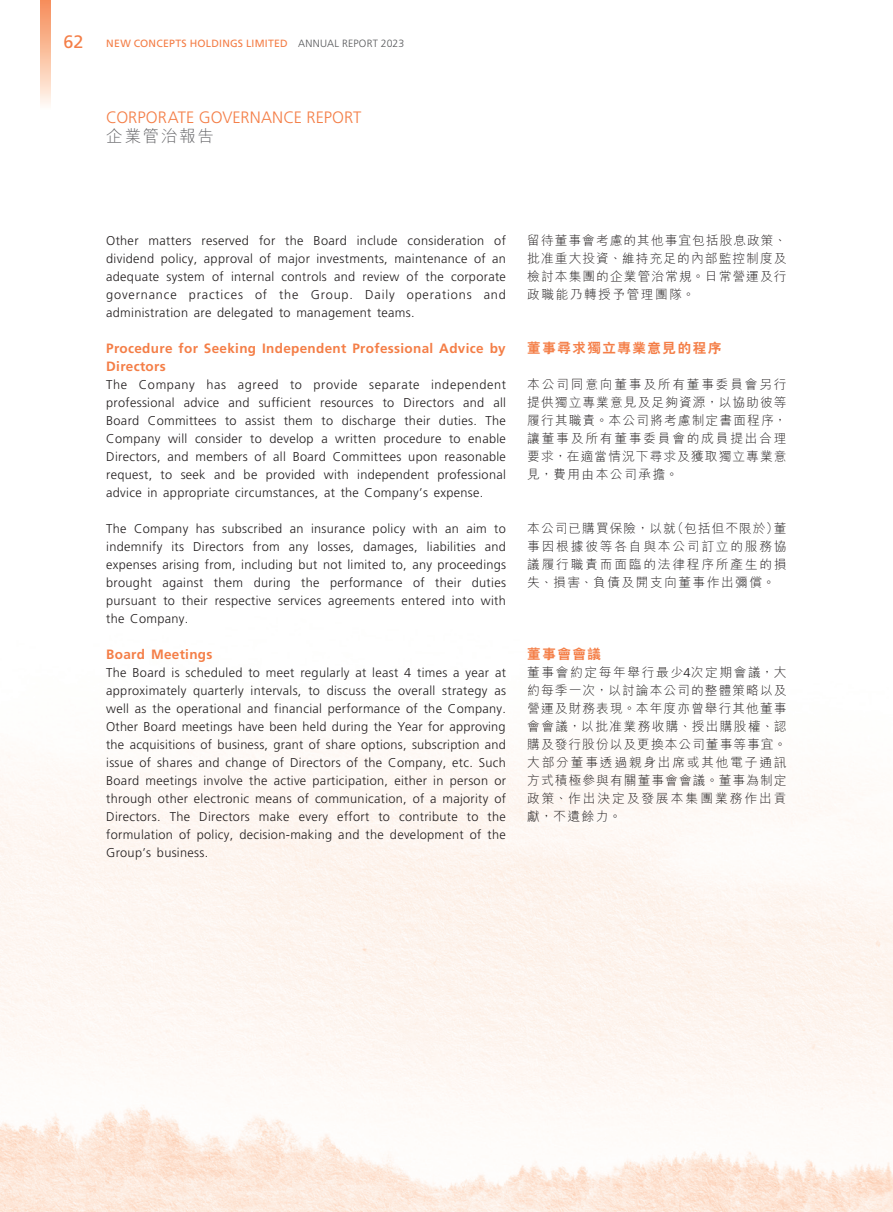
<style>
.page{position:relative;width:893px;height:1212px;background:#fff}
.page>*{position:absolute;margin:0;border:0;box-sizing:border-box;transform-origin:0 0}
.t1{font:18px "Frutiger LT Std";color:#f47e47}
.t2{font:300 16.5px "Frutiger LT Std";letter-spacing:.005em;color:#f47e47}
.t3{font:300 16.5px "M Hei HK";letter-spacing:.105em;color:#636366}
._04___H2{font:700 13.5px/18px "Frutiger LT Std";letter-spacing:.025em;color:#f47e47}
._04___H2-2{font:800 13.5px "C Hei 2 HK";letter-spacing:.115em;color:#f47e47}
._01_Body_Text{font:300 12.75px/18px "Frutiger LT Std";letter-spacing:.025em;color:#231f20;text-align:justify}
._01_Body_Text-2{font:300 12.75px/18px "M Hei HK";letter-spacing:.115em;color:#231f20;text-align:justify}
.t4{font:10.5px "Frutiger LT Std";letter-spacing:.02em;color:#f47e47}
.s1{font-weight:300;color:#57585a}
.s2{font-family:"Frutiger LT Std"}
</style>
<div class="page">
<img style="left:0;top:737px;width:893px;height:475px">
<svg style="left:40px;top:0;width:11px;height:105px"></svg>
<h1 class="t1" style="left:63px;top:31px;width:21px">62</h1>
<p class="t4" style="left:106px;top:37px;width:300px">NEW CONCEPTS HOLDINGS LIMITED <span class="s1">ANNUAL REPORT 2023</span></p>
<p class="t2" style="left:106px;top:107px;width:257px">CORPORATE GOVERNANCE REPORT</p>
<p class="t3" style="left:106px;top:124px;width:109px">企業管治報告</p>
<p class="_01_Body_Text" style="left:106px;top:232px;width:401px">Other matters reserved for the Board include consideration of dividend policy, approval of major investments, maintenance of an adequate system of internal controls and review of the corporate governance practices of the Group. Daily operations and administration are delegated to management teams.</p>
<p class="_04___H2" style="left:106px;top:340px;width:401px">Procedure for Seeking Independent Professional Advice by<br>Directors</p>
<p class="_01_Body_Text" style="left:106px;top:376px;width:401px">The Company has agreed to provide separate independent professional advice and sufficient resources to Directors and all Board Committees to assist them to discharge their duties. The Company will consider to develop a written procedure to enable Directors, and members of all Board Committees upon reasonable request, to seek and be provided with independent professional advice in appropriate circumstances, at the Company’s expense.</p>
<p class="_01_Body_Text" style="left:106px;top:520px;width:401px">The Company has subscribed an insurance policy with an aim to indemnify its Directors from any losses, damages, liabilities and expenses arising from, including but not limited to, any proceedings brought against them during the performance of their duties pursuant to their respective services agreements entered into with the Company.</p>
<p class="_04___H2" style="left:106px;top:646px;width:108px">Board Meetings</p>
<p class="_01_Body_Text" style="left:106px;top:664px;width:401px">The Board is scheduled to meet regularly at least 4 times a year at approximately quarterly intervals, to discuss the overall strategy as well as the operational and financial performance of the Company.<br>Other Board meetings have been held during the Year for approving the acquisitions of business, grant of share options, subscription and issue of shares and change of Directors of the Company, etc. Such Board meetings involve the active participation, either in person or through other electronic means of communication, of a majority of Directors. The Directors make every effort to contribute to the formulation of policy, decision-making and the development of the Group’s business.</p>
<p class="_01_Body_Text-2" style="left:527px;top:231px;width:261px">留待董事會考慮的其他事宜包括股息政策、批准重大投資、維持充足的內部監控制度及檢討本集團的企業管治常規。日常營運及行政職能乃轉授予管理團隊。</p>
<p class="_04___H2-2" style="left:527px;top:339px;width:195px">董事尋求獨立專業意見的程序</p>
<p class="_01_Body_Text-2" style="left:527px;top:375px;width:261px">本公司同意向董事及所有董事委員會另行提供獨立專業意見及足夠資源，以協助彼等履行其職責。本公司將考慮制定書面程序，讓董事及所有董事委員會的成員提出合理要求，在適當情況下尋求及獲取獨立專業意見，費用由本公司承擔。</p>
<p class="_01_Body_Text-2" style="left:527px;top:519px;width:261px">本公司已購買保險，以就（包括但不限於）董事因根據彼等各自與本公司訂立的服務協議履行職責而面臨的法律程序所產生的損失、損害、負債及開支向董事作出彌償。</p>
<p class="_04___H2-2" style="left:527px;top:645px;width:75px">董事會會議</p>
<p class="_01_Body_Text-2" style="left:527px;top:663px;width:261px">董事會約定每年舉行最少<span class="s2">4</span>次定期會議，大約每季一次，以討論本公司的整體策略以及營運及財務表現。本年度亦曾舉行其他董事會會議，以批准業務收購、授出購股權、認購及發行股份以及更換本公司董事等事宜。大部分董事透過親身出席或其他電子通訊方式積極參與有關董事會會議。董事為制定政策、作出決定及發展本集團業務作出貢獻，不遺餘力。</p>
</div>
